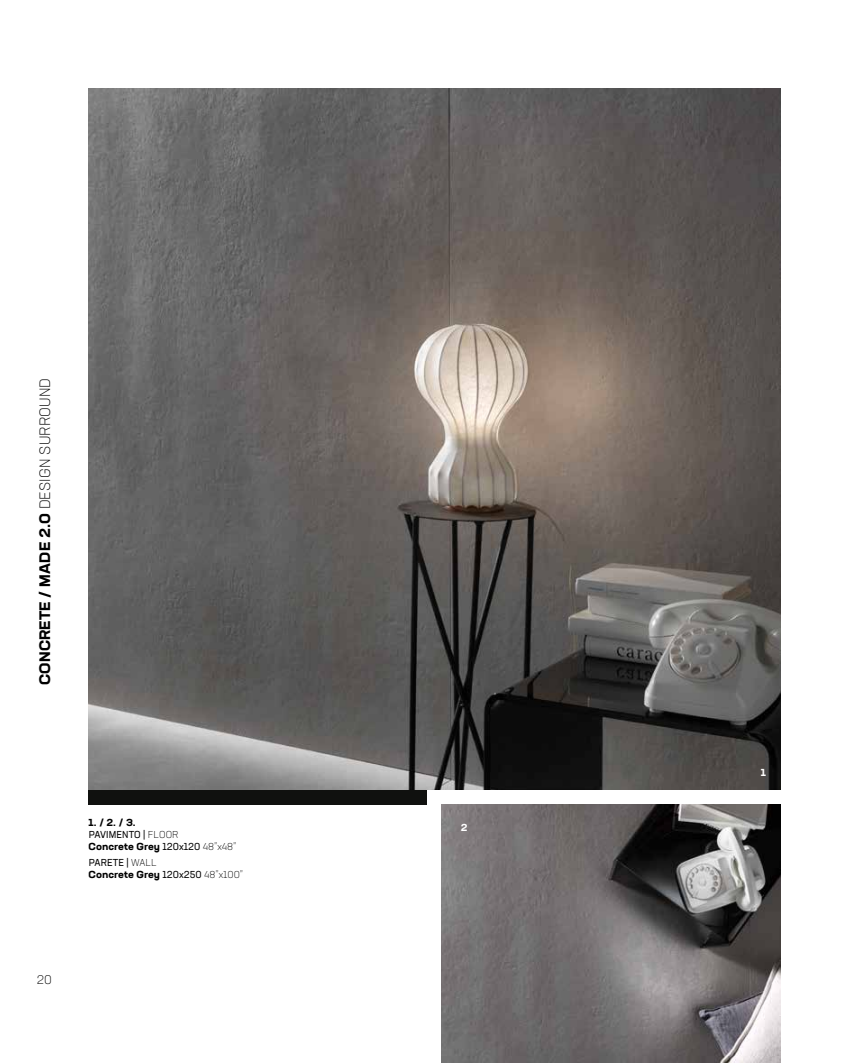
<style>
.page{position:relative;width:851px;height:1063px;background:#fff}
.page>*{position:absolute;margin:0;border:0;box-sizing:border-box;transform-origin:0 0}
.t1{font:700 expanded 15px "Neusa Next Std";letter-spacing:.01em;color:#000}
.t2{font:300 12.5px "Neusa Next Std";color:#000}
.t3{font:700 expanded 10px/12px "Neusa Next Std";color:#000}
.t4{font:10px/12px "Neusa Next Std";letter-spacing:.01em;color:#000}
.t5{font:700 expanded 10px "Neusa Next Std";color:#fff}
.s1{font-weight:300;font-stretch:normal}
.s2{font-weight:400;font-stretch:normal}
.s3{font-weight:300}
.s4{font-weight:700;font-stretch:expanded}
</style>
<div class="page">
<div style="left:89px;top:790px;width:338px;height:15px;background:#10110f"></div>
<img style="left:442px;top:805px;width:338px;height:258px">
<img style="left:89px;top:89px;width:691px;height:701px">
<h1 class="t1" style="left:35px;top:685px;width:309px;rotate:-90deg">CONCRETE / MADE 2.0 <span class="s1">DESIGN SURROUND</span></h1>
<p class="t2" style="left:37px;top:972px;width:17px">20</p>
<p class="t3" style="left:89px;top:816px;width:149px">1. / 2. / 3.<br><span class="s2">PAVIMENTO |</span> <span class="s1">FLOOR<br></span>Concrete Grey <span class="s2">120x120</span> <span class="s1">48”x48”</span></p>
<p class="t4" style="left:89px;top:856px;width:156px">PARETE | <span class="s3">WALL<br></span><span class="s4">Concrete Grey</span> 120x250 <span class="s3">48”x100”</span></p>
<p class="t5" style="left:461px;top:821px;width:8px">2</p>
<p class="t5" style="left:760px;top:766px;width:7px">1</p>
</div>
